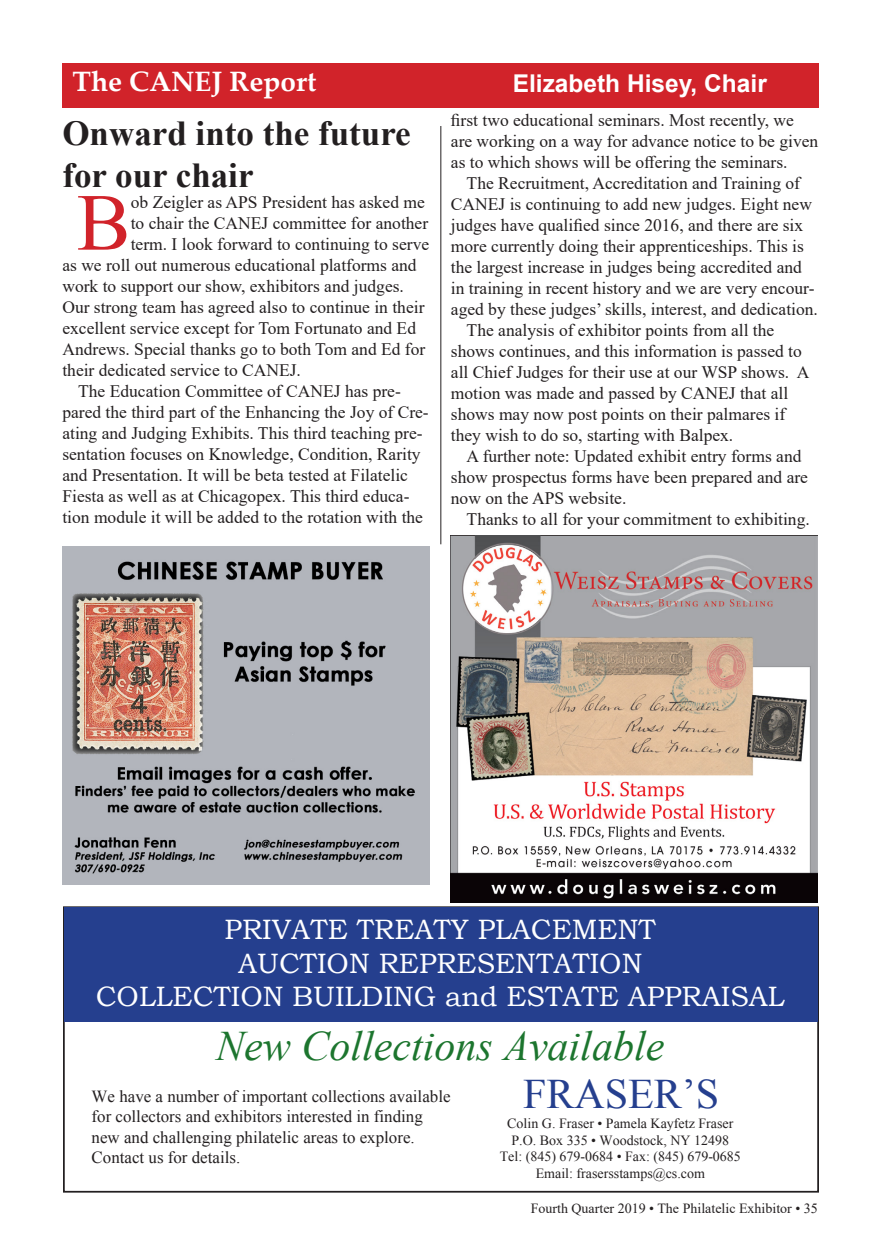
<style>
.page{position:relative;width:882px;height:1260px;background:#fff}
.page>*{position:absolute;margin:0;border:0;box-sizing:border-box;transform-origin:0 0}
.t1{font:80.85px "Times New Roman";color:#d1232a}
.t2{font:italic 42px "Times New Roman";color:#1c752e}
.t3{font:42px "Times New Roman";color:#253f8e}
.t4{font:700 35px "Times New Roman";color:#231f20}
.t5{font:28px/33.6px "Bookman Old Style";color:#fff;text-align:center}
.t6{font:700 28px "Palatino Linotype";color:#fff}
.t7{font:700 24.5px "Arial";color:#fff}
.t8{font:17.5px/21px "Times New Roman";color:#231f20}
.t9{font:16.97px/20.3px "Times New Roman";color:#231f20}
.t10{font:14px/16.8px "Times New Roman";color:#231f20;text-align:center}
</style>
<div class="page">
<div style="left:62px;top:63px;width:757px;height:44px;background:#d1232a"></div>
<div style="left:63px;top:906px;width:756px;height:287px;border:2px solid #231f20"></div>
<div style="left:64px;top:908px;width:753px;height:114px;background:#253f8e"></div>
<hr style="left:440px;top:126px;width:1px;height:418px;background:#231f20">
<img style="left:451px;top:536px;width:367px;height:366px">
<img style="left:63px;top:547px;width:366px;height:337px">
<p class="t6" style="left:72px;top:61px;width:245px">The CANEJ Report</p>
<p class="t7" style="left:513px;top:66px;width:256px">Elizabeth Hisey, Chair</p>
<p class="t4" style="left:62px;top:108px;width:350px">Onward into the future</p>
<p class="t4" style="left:62px;top:150px;width:193px">for our chair</p>
<p class="t1" style="left:77px;top:166px;width:55px">B</p>
<p class="t8" style="left:131px;top:191px;width:296px">ob Zeigler as APS President has asked me</p>
<p class="t8" style="left:451px;top:109px;width:369px">first two educational seminars. Most recently, we are working on a way for advance notice to be given as to which shows will be offering the seminars.</p>
<p class="t8" style="left:451px;top:172px;width:369px;text-indent:16px">The Recruitment, Accreditation and Training of CANEJ is continuing to add new judges. Eight new judges have qualified since 2016, and there are six more currently doing their apprenticeships. This is the largest increase in judges being accredited and in training in recent history and we are very encour&shy;aged by these judges’ skills, interest, and dedication.</p>
<p class="t8" style="left:451px;top:319px;width:360px;text-indent:16px">The analysis of exhibitor points from all the shows continues, and this information is passed to all Chief Judges for their use at our WSP shows. A motion was made and passed by CANEJ that all shows may now post points on their palmares if they wish to do so, starting with Balpex.</p>
<p class="t8" style="left:451px;top:445px;width:359px;text-indent:16px">A further note: Updated exhibit entry forms and show prospectus forms have been prepared and are now on the APS website.</p>
<p class="t8" style="left:467px;top:508px;width:345px">Thanks to all for your commitment to exhibiting.</p>
<p class="t8" style="left:131px;top:212px;width:299px">to chair the CANEJ committee for another</p>
<p class="t8" style="left:131px;top:233px;width:300px">term. I look forward to continuing to serve</p>
<p class="t8" style="left:62px;top:254px;width:356px">as we roll out numerous educational platforms and</p>
<p class="t8" style="left:62px;top:275px;width:343px">work to support our show, exhibitors and judges.</p>
<p class="t8" style="left:62px;top:296px;width:364px">Our strong team has agreed also to continue in their</p>
<p class="t8" style="left:62px;top:317px;width:355px">excellent service except for Tom Fortunato and Ed</p>
<p class="t8" style="left:62px;top:338px;width:364px">Andrews. Special thanks go to both Tom and Ed for</p>
<p class="t8" style="left:62px;top:359px;width:240px">their dedicated service to CANEJ.</p>
<p class="t8" style="left:62px;top:380px;width:368px;text-indent:16px">The Education Committee of CANEJ has pre&shy;pared the third part of the Enhancing the Joy of Cre&shy;ating and Judging Exhibits. This third teaching pre&shy;sentation focuses on Knowledge, Condition, Rarity and Presentation. It will be beta tested at Filatelic Fiesta as well as at Chicagopex. This third educa&shy;tion module it will be added to the rotation with the</p>
<p class="t5" style="left:96px;top:913px;width:690px">PRIVATE TREATY PLACEMENT<br>AUCTION REPRESENTATION<br>COLLECTION BUILDING and ESTATE APPRAISAL</p>
<p class="t2" style="left:216px;top:1017px;width:450px">New Collections Available</p>
<p class="t9" style="left:92px;top:1086px;width:360px">We have a number of important collections available for collectors and exhibitors interested in finding new and challenging philatelic areas to explore.<br>Contact us for details.</p>
<p class="t3" style="left:523px;top:1065px;width:198px">FRASER’S</p>
<p class="t10" style="left:500px;top:1114px;width:243px">Colin G. Fraser • Pamela Kayfetz Fraser P.O. Box 335 • Woodstock, NY 12498<br>Tel: (845) 679-0684 • Fax: (845) 679-0685<br>Email: frasersstamps@cs.com</p>
<p class="t10" style="left:531px;top:1199px;width:289px">Fourth Quarter 2019 • The Philatelic Exhibitor • 35</p>
</div>
